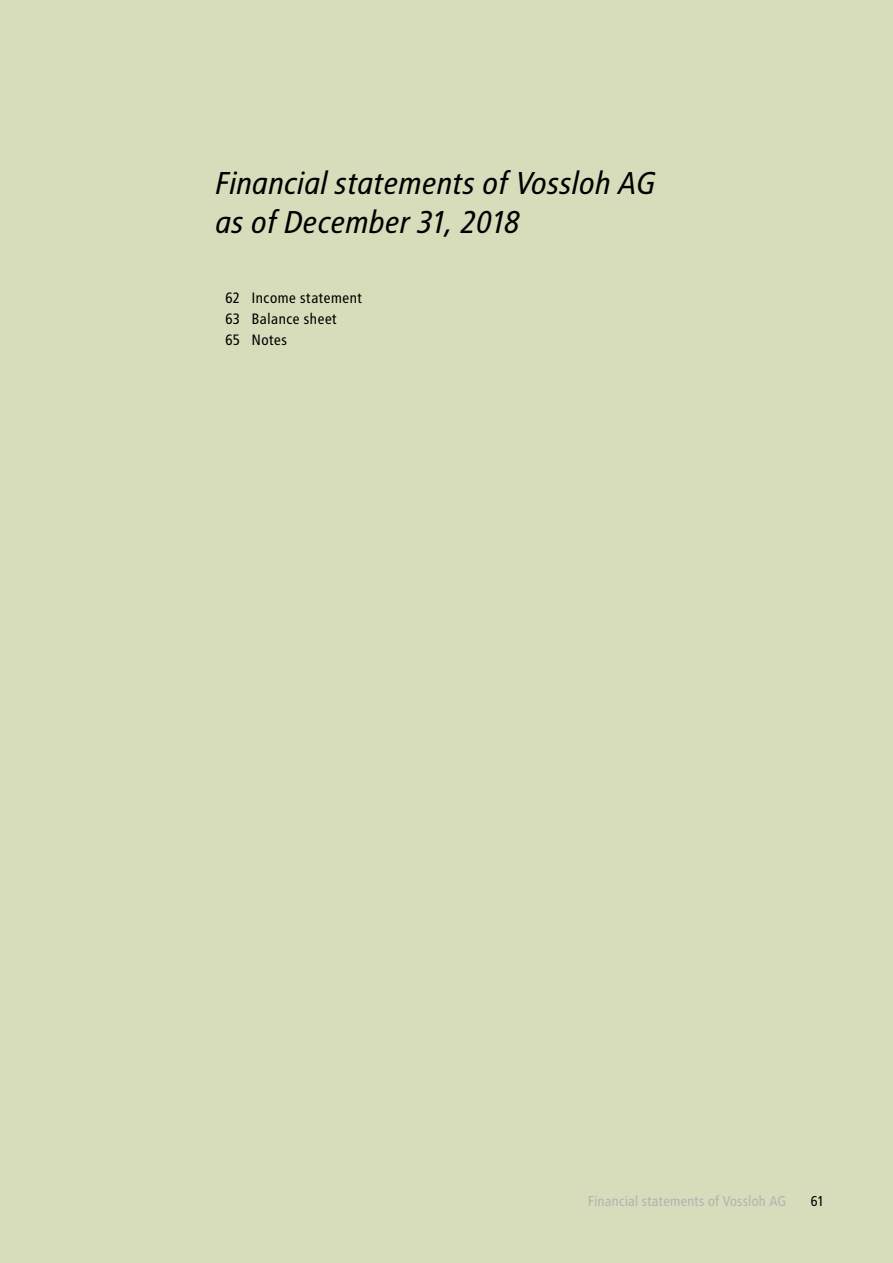
<style>
.page{position:relative;width:893px;height:1263px;background:#d7ddba}
.page>*{position:absolute;margin:0;border:0;box-sizing:border-box;transform-origin:0 0}
.t1{font:italic 31.5px/39px "Transit";letter-spacing:-.015em;color:#000}
.t2{font:15px/21px "Transit";color:#000}
.t3{font:14.25px "Transit";letter-spacing:-.015em;color:#b3b2b2}
.t4{font:14.25px "Transit";color:#000}
</style>
<div class="page">
<p class="t1" style="left:215px;top:164px;width:442px">Financial statements of Vossloh AG as of December 31, 2018</p>
<p class="t2" style="left:225px;top:287px;width:139px">62 Income statement<br>63 Balance sheet<br>65 Notes</p>
<p class="t3" style="left:588px;top:1192px;width:200px">Financial statements of Vossloh AG</p>
<p class="t4" style="left:811px;top:1192px;width:16px">61</p>
</div>
